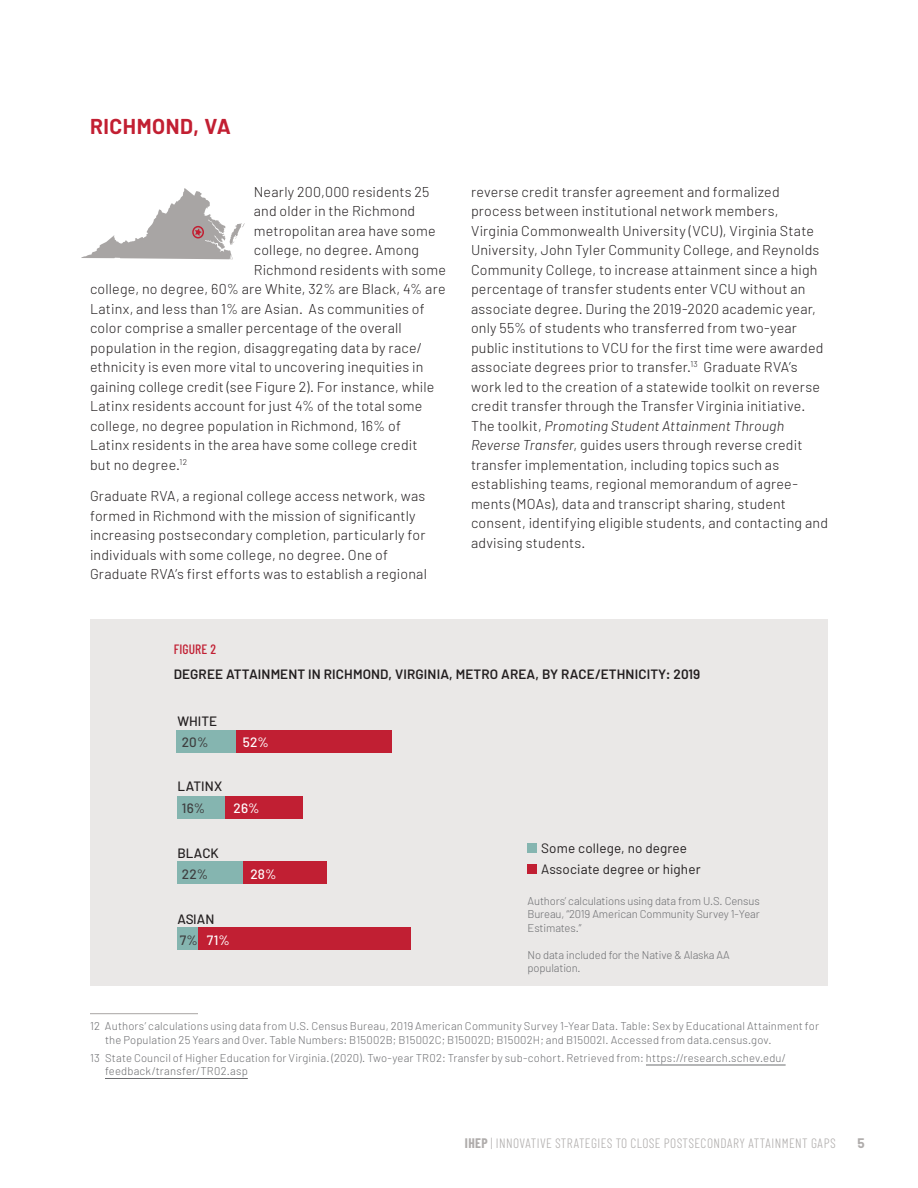
<style>
.page{position:relative;width:918px;height:1188px;background:#fff}
.page>*{position:absolute;margin:0;border:0;box-sizing:border-box;transform-origin:0 0}
.Bold_Red_Subhead{font:700 21px "Barlow";letter-spacing:.03em;color:#c21f32}
.Body{font:300 14.25px/19.5px "Barlow";letter-spacing:.015em;color:#231f20}
.sidebar_header{font:600 13.5px "Barlow";letter-spacing:.01em;color:#231f20}
.t1{font:300 13.5px "Barlow Condensed";letter-spacing:.03em;color:#afacab}
.sidebar_header-2{font:13.5px "Barlow";letter-spacing:.01em;color:#231f20}
.sidebar_header-3{font:500 13.5px "Barlow";color:#231f20}
.Intro_text{font:500 13.5px "Barlow";letter-spacing:.015em;color:#fff}
.Intro_text-2{font:500 13.5px "Barlow";color:#3e3e3f}
.sidebar_header-4{font:500 13.5px "Barlow Condensed";letter-spacing:.01em;color:#c11f33}
.t2{font:700 13.5px "Barlow";color:#afacab}
.Footnote{font:300 11.25px/13.5px "Barlow";letter-spacing:.015em;color:#6c6d70}
.Footnote-2{font:300 11.25px/13.5px "Barlow";letter-spacing:-.01em;color:#6c6d70}
.s1{font-style:italic}
.s2{font-weight:700}
</style>
<div class="page">
<hr style="left:90px;top:1013px;width:108px;height:1px;background:#a8a5a4">
<hr style="left:646px;top:1065px;width:140px;height:1px;background:#6c6d70">
<hr style="left:105px;top:1078px;width:143px;height:1px;background:#6c6d70">
<svg style="left:81px;top:188px;width:164px;height:71px"></svg>
<div style="left:192px;top:226px;width:12px;height:12px;border:2px solid #c21f32;border-radius:50%"></div>
<div style="left:90px;top:619px;width:738px;height:367px;background:#eae8e7"></div>
<div style="left:243px;top:862px;width:84px;height:22px;background:#c11f33"></div>
<div style="left:177px;top:862px;width:66px;height:22px;background:#85b5b0"></div>
<div style="left:236px;top:730px;width:156px;height:23px;background:#c11f33"></div>
<div style="left:176px;top:730px;width:60px;height:23px;background:#85b5b0"></div>
<div style="left:225px;top:796px;width:78px;height:22px;background:#c11f33"></div>
<div style="left:177px;top:796px;width:48px;height:22px;background:#85b5b0"></div>
<div style="left:198px;top:927px;width:213px;height:23px;background:#c11f33"></div>
<div style="left:177px;top:927px;width:21px;height:23px;background:#85b5b0"></div>
<div style="left:528px;top:843px;width:9px;height:10px;background:#85b5b0"></div>
<div style="left:528px;top:864px;width:9px;height:10px;background:#c11f33"></div>
<p class="Bold_Red_Subhead" style="left:90px;top:113px;width:142px">RICHMOND, VA</p>
<p class="Body" style="left:254px;top:181px;width:177px">Nearly 200,000 residents 25</p>
<p class="Body" style="left:254px;top:201px;width:163px">and older in the Richmond</p>
<p class="Body" style="left:254px;top:220px;width:183px">metropolitan area have some</p>
<p class="Body" style="left:254px;top:240px;width:167px">college, no degree. Among</p>
<p class="Body" style="left:254px;top:259px;width:194px">Richmond residents with some</p>
<p class="Body" style="left:90px;top:279px;width:357px">college, no degree, 60% are White, 32% are Black, 4% are</p>
<p class="Body" style="left:90px;top:298px;width:336px">Latinx, and less than 1% are Asian. As communities of</p>
<p class="Body" style="left:90px;top:318px;width:313px">color comprise a smaller percentage of the overall</p>
<p class="Body" style="left:90px;top:337px;width:333px">population in the region, disaggregating data by race/</p>
<p class="Body" style="left:90px;top:357px;width:335px">ethnicity is even more vital to uncovering inequities in</p>
<p class="Body" style="left:90px;top:376px;width:346px">gaining college credit (see Figure 2). For instance, while</p>
<p class="Body" style="left:90px;top:396px;width:334px">Latinx residents account for just 4% of the total some</p>
<p class="Body" style="left:90px;top:415px;width:313px">college, no degree population in Richmond, 16% of</p>
<p class="Body" style="left:90px;top:435px;width:329px">Latinx residents in the area have some college credit</p>
<p class="Body" style="left:90px;top:454px;width:99px">but no degree.<sup>12</sup></p>
<p class="Body" style="left:90px;top:486px;width:338px">Graduate RVA, a regional college access network, was formed in Richmond with the mission of significantly increasing postsecondary completion, particularly for individuals with some college, no degree. One of Graduate RVA’s first efforts was to establish a regional</p>
<p class="Body" style="left:471px;top:181px;width:359px">reverse credit transfer agreement and formalized process between institutional network members, Virginia Commonwealth University (VCU), Virginia State University, John Tyler Community College, and Reynolds Community College, to increase attainment since a high percentage of transfer students enter VCU without an associate degree. During the 2019-2020 academic year, only 55% of students who transferred from two-year public institutions to VCU for the first time were awarded associate degrees prior to transfer.<sup>13</sup> Graduate RVA’s work led to the creation of a statewide toolkit on reverse credit transfer through the Transfer Virginia initiative.<br>The toolkit, <span class="s1">Promoting Student Attainment Through Reverse Transfer</span>, guides users through reverse credit transfer implementation, including topics such as establishing teams, regional memorandum of agree&shy;ments (MOAs), data and transcript sharing, student consent, identifying eligible students, and contacting and advising students.</p>
<p class="sidebar_header-4" style="left:174px;top:641px;width:44px">FIGURE 2</p>
<p class="sidebar_header" style="left:174px;top:666px;width:528px">DEGREE ATTAINMENT IN RICHMOND, VIRGINIA, METRO AREA, BY RACE/ETHNICITY: 2019</p>
<p class="sidebar_header-3" style="left:177px;top:713px;width:41px">WHITE</p>
<p class="Intro_text-2" style="left:182px;top:734px;width:28px">20%</p>
<p class="Intro_text" style="left:243px;top:734px;width:27px">52%</p>
<p class="sidebar_header-3" style="left:177px;top:778px;width:46px">LATINX</p>
<p class="Intro_text-2" style="left:182px;top:800px;width:25px">16%</p>
<p class="Intro_text" style="left:233px;top:800px;width:28px">26%</p>
<p class="sidebar_header-3" style="left:177px;top:845px;width:43px">BLACK</p>
<p class="Intro_text-2" style="left:182px;top:866px;width:28px">22%</p>
<p class="sidebar_header-3" style="left:177px;top:910px;width:38px">ASIAN</p>
<p class="Intro_text" style="left:250px;top:866px;width:28px">28%</p>
<p class="Intro_text-2" style="left:180px;top:932px;width:20px">7%</p>
<p class="Intro_text" style="left:207px;top:932px;width:25px">71%</p>
<p class="sidebar_header-2" style="left:541px;top:839px;width:147px">Some college, no degree</p>
<p class="sidebar_header-2" style="left:541px;top:860px;width:161px">Associate degree or higher</p>
<p class="Footnote" style="left:528px;top:894px;width:234px;text-align:justify">Authors’ calculations using data from U.S. Census Bureau, “2019 American Community Survey 1-Year Estimates.”</p>
<p class="Footnote-2" style="left:528px;top:947px;width:204px">No data included for the Native &amp; Alaska AA population.</p>
<p class="Footnote" style="left:105px;top:1019px;width:716px;text-indent:-15px">12 Authors’ calculations using data from U.S. Census Bureau, 2019 American Community Survey 1-Year Data. Table: Sex by Educational Attainment for the Population 25 Years and Over. Table Numbers: B15002B; B15002C; B15002D; B15002H; and B15002I. Accessed from data.census.gov.</p>
<p class="Footnote" style="left:105px;top:1051px;width:682px;text-indent:-15px">13 State Council of Higher Education for Virginia. (2020). Two-year TR02: Transfer by sub-cohort. Retrieved from: https://research.schev.edu/ feedback/transfer/TR02.asp</p>
<p class="t1" style="left:465px;top:1134px;width:372px"><span class="s2">IHEP</span> | INNOVATIVE STRATEGIES TO CLOSE POSTSECONDARY ATTAINMENT GAPS</p>
<p class="t2" style="left:857px;top:1134px;width:9px">5</p>
</div>
